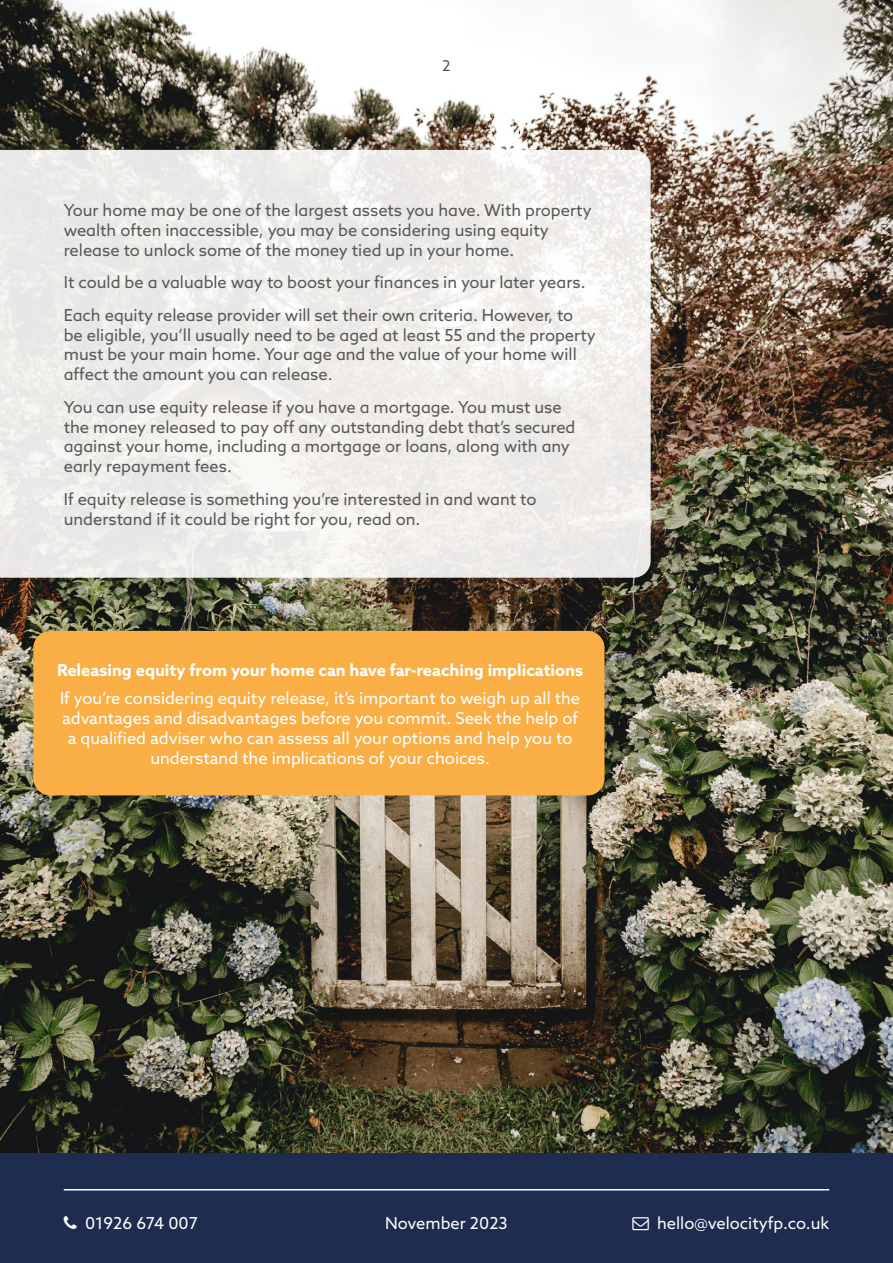
<style>
.page{position:relative;width:893px;height:1263px;background:#fff}
.page>*{position:absolute;margin:0;border:0;box-sizing:border-box;transform-origin:0 0}
.t1{font:16.5px/19.8px "Azo Sans";color:#575756}
.t2{font:16.5px/19.8px "Azo Sans";color:#fff;text-align:center}
.t3{font:700 16.5px "Azo Sans";color:#fff}
.t4{font:15px "Azo Sans";color:#575756}
</style>
<div class="page">
<img style="left:0;top:0;width:893px;height:1153px">
<div style="left:0;top:1153px;width:893px;height:110px;background:#1e2c4f"></div>
<hr style="left:64px;top:1189px;width:765px;height:1px;background:#fff">
<svg style="left:0;top:150px;width:651px;height:428px;fill:#eeece9"></svg>
<div style="left:33px;top:631px;width:571px;height:164px;background:#f9af45;border-radius:17px"></div>
<p class="t4" style="left:442px;top:56px;width:10px">2</p>
<p class="t1" style="left:64px;top:200px;width:529px">Your home may be one of the largest assets you have. With property wealth often inaccessible, you may be considering using equity release to unlock some of the money tied up in your home.</p>
<p class="t1" style="left:64px;top:266px;width:523px;line-height:32.5px">It could be a valuable way to boost your finances in your later years.<br>Each equity release provider will set their own criteria. However, to</p>
<p class="t1" style="left:64px;top:325px;width:534px">be eligible, you’ll usually need to be aged at least 55 and the property must be your main home. Your age and the value of your home will affect the amount you can release.</p>
<p class="t1" style="left:64px;top:397px;width:513px">You can use equity release if you have a mortgage. You must use the money released to pay off any outstanding debt that’s secured against your home, including a mortgage or loans, along with any early repayment fees.</p>
<p class="t1" style="left:64px;top:489px;width:474px">If equity release is something you’re interested in and want to understand if it could be right for you, read on.</p>
<p class="t3" style="left:57px;top:659px;width:528px">Releasing equity from your home can have far-reaching implications</p>
<p class="t2" style="left:60px;top:688px;width:522px">If you’re considering equity release, it’s important to weigh up all the advantages and disadvantages before you commit. Seek the help of a qualified adviser who can assess all your options and help you to understand the implications of your choices.</p>
<p class="t2" style="left:85px;top:1213px;width:114px">01926 674 007</p>
<p class="t2" style="left:657px;top:1213px;width:174px">hello@velocityfp.co.uk</p>
<p class="t2" style="left:385px;top:1213px;width:124px">November 2023</p>
</div>
